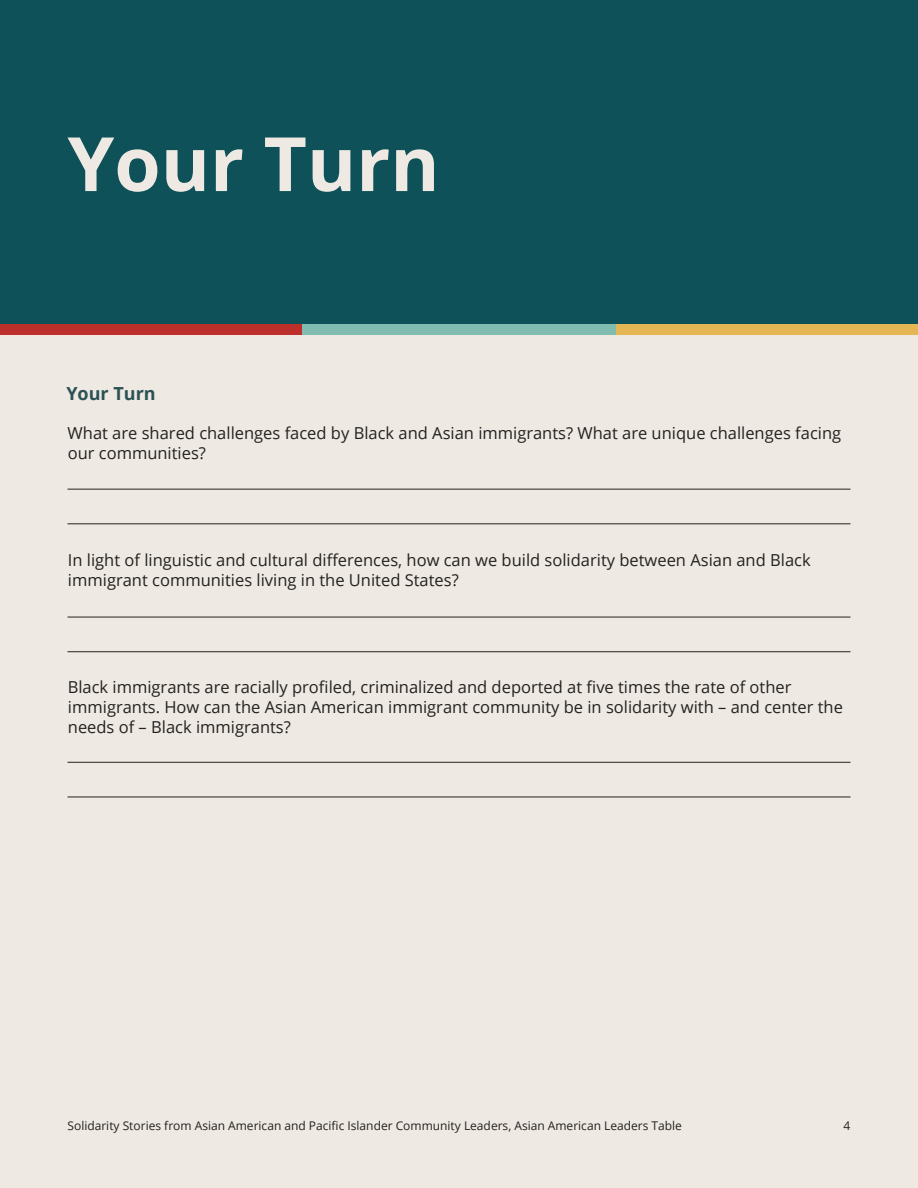
<style>
.page{position:relative;width:918px;height:1188px;background:#eee9e2}
.page>*{position:absolute;margin:0;border:0;box-sizing:border-box;transform-origin:0 0}
.t1{font:700 75px "Open Sans";color:#eee9e2}
.t2{font:700 18px "Open Sans";color:#2c5155}
.t3{font:16.5px/19.8px "Open Sans";color:#232221}
.t4{font:12px "Open Sans";color:#232221}
</style>
<div class="page">
<div style="left:0;top:0;width:918px;height:324px;background:#0f5159"></div>
<div style="left:302px;top:324px;width:314px;height:11px;background:#80bcaf"></div>
<div style="left:0;top:324px;width:302px;height:11px;background:#bc2f2b"></div>
<div style="left:616px;top:324px;width:302px;height:11px;background:#e5b654"></div>
<hr style="left:68px;top:762px;width:782px;height:1px;background:#232221">
<hr style="left:68px;top:797px;width:782px;height:1px;background:#232221">
<hr style="left:68px;top:617px;width:782px;height:1px;background:#232221">
<hr style="left:68px;top:651px;width:782px;height:1px;background:#232221">
<hr style="left:68px;top:489px;width:782px;height:1px;background:#232221">
<hr style="left:68px;top:524px;width:782px;height:1px;background:#232221">
<h1 class="t1" style="left:68px;top:111px;width:374px">Your Turn</h1>
<p class="t2" style="left:66px;top:381px;width:91px">Your Turn</p>
<p class="t3" style="left:68px;top:423px;width:775px">What are shared challenges faced by Black and Asian immigrants? What are unique challenges facing our communities?</p>
<p class="t3" style="left:68px;top:550px;width:744px">In light of linguistic and cultural differences, how can we build solidarity between Asian and Black immigrant communities living in the United States?</p>
<p class="t3" style="left:68px;top:677px;width:777px">Black immigrants are racially profiled, criminalized and deported at five times the rate of other immigrants. How can the Asian American immigrant community be in solidarity with – and center the needs of – Black immigrants?</p>
<p class="t4" style="left:68px;top:1117px;width:616px">Solidarity Stories from Asian American and Pacific Islander Community Leaders, Asian American Leaders Table</p>
<p class="t4" style="left:844px;top:1117px;width:8px">4</p>
</div>
